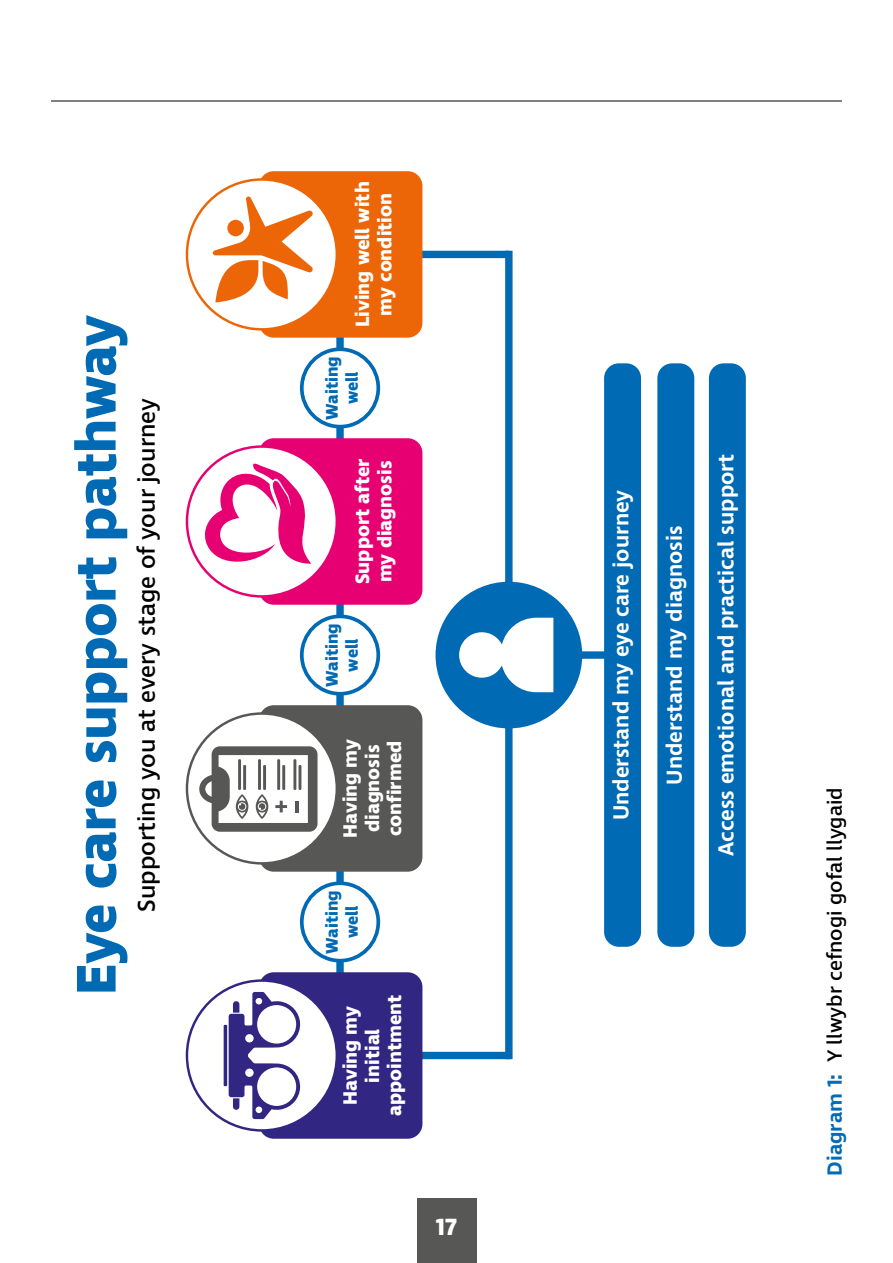
<style>
.page{position:relative;width:893px;height:1263px;background:#fff}
.page>*{position:absolute;margin:0;border:0;box-sizing:border-box;transform-origin:0 0}
.t1{font:700 57px "Ingra";letter-spacing:-.01em;color:#006ab4}
.t2{font:500 24.6px "Ingra";color:#000}
.t3{font:700 24px "Ingra";color:#fff}
.t4{font:600 22.2px "Ingra";color:#fff}
.P___14pt_Body{font:500 21px "Ingra";color:#000}
.t5{font:700 19.65px/22.2px "Ingra";color:#fff;text-align:center}
.t6{font:700 17.25px/19.6px "Ingra";color:#006ab4;text-align:center}
.s1{font-weight:600;color:#036bb4}
</style>
<div class="page">
<div style="left:417px;top:1198px;width:59px;height:65px;background:#575756"></div>
<hr style="left:51px;top:100px;width:791px;height:2px;background:#575756">
<div style="left:336px;top:321px;width:8px;height:654px;background:#006ab4"></div>
<div style="left:505px;top:251px;width:8px;height:808px;background:#006ab4"></div>
<div style="left:709px;top:363px;width:37px;height:584px;background:#006ab4;border-radius:15px"></div>
<div style="left:657px;top:363px;width:37px;height:584px;background:#006ab4;border-radius:15px"></div>
<div style="left:604px;top:363px;width:37px;height:584px;background:#006ab4;border-radius:15px"></div>
<div style="left:436px;top:582px;width:146px;height:146px;background:#006ab4;border-radius:50%"></div>
<svg style="left:459px;top:618px;width:94px;height:74px"></svg>
<div style="left:574px;top:651px;width:38px;height:8px;background:#006ab4"></div>
<div style="left:415px;top:1052px;width:95px;height:7px;background:#006ab4"></div>
<div style="left:415px;top:251px;width:94px;height:7px;background:#006ab4"></div>
<div style="left:259px;top:972px;width:163px;height:167px;background:#312783;border-radius:15px"></div>
<div style="left:259px;top:705px;width:163px;height:167px;background:#575756;border-radius:15px"></div>
<div style="left:259px;top:171px;width:163px;height:167px;background:#ec6608;border-radius:15px"></div>
<div style="left:259px;top:438px;width:163px;height:167px;background:#e60071;border-radius:15px"></div>
<div style="left:187px;top:980px;width:150px;height:150px;background:#fff;border-radius:50%"></div>
<div style="left:187px;top:713px;width:150px;height:150px;background:#fff;border-radius:50%"></div>
<div style="left:187px;top:179px;width:150px;height:150px;background:#fff;border-radius:50%"></div>
<svg style="left:213px;top:196px;width:100px;height:106px"></svg>
<div style="left:187px;top:446px;width:150px;height:150px;background:#fff;border-radius:50%"></div>
<svg style="left:205px;top:463px;width:106px;height:101px"></svg>
<hr style="left:224px;top:1025px;width:3px;height:61px;background:#312783">
<svg style="left:229px;top:992px;width:71px;height:127px"></svg>
<svg style="left:199px;top:746px;width:119px;height:86px"></svg>
<div style="left:302px;top:883px;width:76px;height:78px;background:#fff;border-radius:50%"></div>
<div style="left:300px;top:881px;width:80px;height:81px;border:4px solid #006ab4;border-radius:50%"></div>
<div style="left:302px;top:616px;width:76px;height:78px;background:#fff;border-radius:50%"></div>
<div style="left:300px;top:614px;width:80px;height:82px;border:4px solid #006ab4;border-radius:50%"></div>
<div style="left:302px;top:349px;width:76px;height:78px;background:#fff;border-radius:50%"></div>
<div style="left:300px;top:347px;width:80px;height:81px;border:4px solid #006ab4;border-radius:50%"></div>
<p class="t1" style="left:60px;top:995px;width:682px;rotate:-90deg">Eye care support pathway</p>
<p class="t2" style="left:131px;top:912px;width:515px;rotate:-90deg">Supporting you at every stage of your journey</p>
<p class="t5" style="left:352px;top:327px;width:147px;rotate:-90deg">Living well with my condition</p>
<p class="t6" style="left:323px;top:420px;width:65px;rotate:-90deg">Waiting well</p>
<p class="t5" style="left:352px;top:584px;width:127px;text-align:left;rotate:-90deg">Support after my diagnosis</p>
<p class="t6" style="left:323px;top:687px;width:65px;rotate:-90deg">Waiting well</p>
<p class="t5" style="left:340px;top:838px;width:101px;text-align:left;rotate:-90deg">Having my diagnosis confirmed</p>
<p class="t6" style="left:323px;top:954px;width:65px;rotate:-90deg">Waiting well</p>
<p class="t5" style="left:340px;top:1116px;width:123px;rotate:-90deg">Having my initial appointment</p>
<p class="t3" style="left:436px;top:1211px;width:23px">17</p>
<p class="t4" style="left:607px;top:820px;width:332px;rotate:-90deg">Understand my eye care journey</p>
<p class="t4" style="left:661px;top:784px;width:260px;rotate:-90deg">Understand my diagnosis</p>
<p class="t4" style="left:712px;top:856px;width:403px;rotate:-90deg">Access emotional and practical support</p>
<p class="P___14pt_Body" style="left:822px;top:1175px;width:390px;rotate:-90deg"><span class="s1">Diagram 1:</span> Y llwybr cefnogi gofal llygaid</p>
</div>
